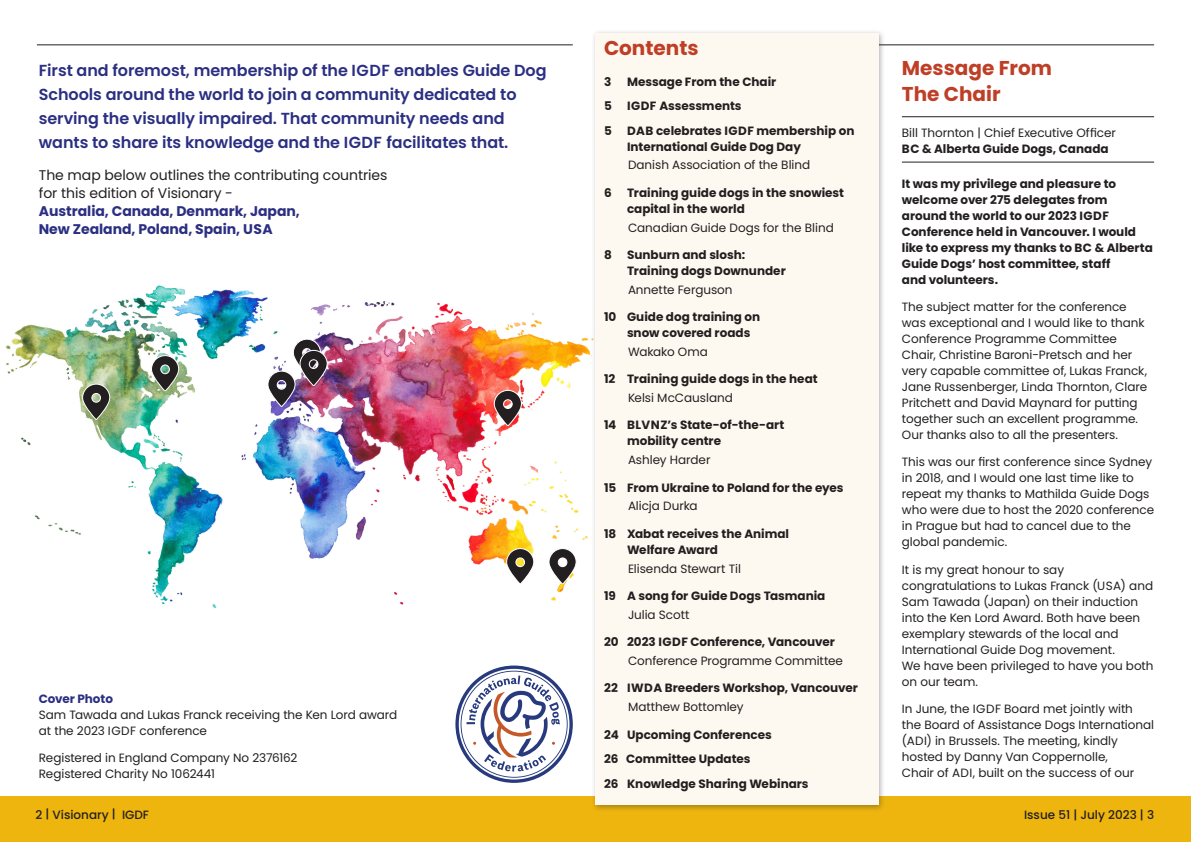
<style>
.page{position:relative;width:1191px;height:842px;background:#fff}
.page>*{position:absolute;margin:0;border:0;box-sizing:border-box;transform-origin:0 0}
.t1{font:700 20px/26px "Poppins";color:#bf3e26}
.Feature_text{font:600 16px/24px "Poppins";letter-spacing:-.005em;color:#2b2f82}
._14pt{font:14px/18px "Poppins";letter-spacing:-.005em;color:#231f20}
.Body_Text{font:12px/16px "Poppins";letter-spacing:-.005em;color:#231f20}
.Body_Bold{font:700 12px/16px "Poppins";color:#231f20}
.Body_text{font:12px/16px "Poppins";letter-spacing:-.005em;color:#231f20}
.t2{font:500 12px "Poppins";color:#231f20}
.s1{font-weight:700;color:#2b2f82}
.s2{font-weight:700}
</style>
<div class="page">
<div style="left:0;top:797px;width:1191px;height:45px;background:#eeb50e"></div>
<hr style="left:37px;top:44px;width:536px;height:1px;background:#231f20">
<hr style="left:618px;top:44px;width:536px;height:1px;background:#231f20">
<img style="left:5px;top:285px;width:586px;height:324px">
<svg style="left:493px;top:390px;width:29px;height:35px"></svg>
<svg style="left:81px;top:383px;width:29px;height:36px"></svg>
<svg style="left:548px;top:548px;width:29px;height:36px"></svg>
<svg style="left:150px;top:355px;width:29px;height:36px"></svg>
<svg style="left:505px;top:548px;width:29px;height:36px"></svg>
<img style="left:267px;top:338px;width:61px;height:68px">
<svg style="left:455px;top:665px;width:118px;height:118px"></svg>
<div style="left:591px;top:29px;width:294px;height:783px;background:#231f20;opacity:.35"></div>
<div style="left:595px;top:33px;width:283px;height:772px;background:#fef9f0"></div>
<hr style="left:902px;top:116px;width:252px;height:1px;background:#231f20">
<hr style="left:902px;top:162px;width:252px;height:1px;background:#231f20">
<p class="Feature_text" style="left:39px;top:58px;width:509px">First and foremost, membership of the IGDF enables Guide Dog Schools around the world to join a community dedicated to serving the visually impaired. That community needs and wants to share its knowledge and the IGDF facilitates that.</p>
<p class="_14pt" style="left:39px;top:166px;width:350px">The map below outlines the contributing countries for this edition of Visionary -<br><span class="s1">Australia, Canada, Denmark, Japan,<br>New Zealand, Poland, Spain, USA</span></p>
<p class="Body_text" style="left:39px;top:691px;width:360px"><span class="s1">Cover Photo<br></span>Sam Tawada and Lukas Franck receiving the Ken Lord award at the 2023 IGDF conference</p>
<p class="Body_text" style="left:39px;top:750px;width:260px">Registered in England Company No 2376162<br>Registered Charity No 1062441</p>
<h2 class="t1" style="left:604px;top:35px;width:96px">Contents</h2>
<p class="Body_Bold" style="left:604px;top:73px;width:9px">3</p>
<p class="Body_Bold" style="left:627px;top:73px;width:151px">Message From the Chair</p>
<p class="Body_Bold" style="left:604px;top:98px;width:9px">5</p>
<p class="Body_Bold" style="left:627px;top:98px;width:116px">IGDF Assessments</p>
<p class="Body_Bold" style="left:604px;top:122px;width:9px">5</p>
<p class="Body_Bold" style="left:627px;top:122px;width:229px">DAB celebrates IGDF membership on</p>
<p class="Body_Bold" style="left:627px;top:138px;width:175px">International Guide Dog Day</p>
<p class="Body_Text" style="left:628px;top:157px;width:184px">Danish Association of the Blind</p>
<p class="Body_Bold" style="left:604px;top:185px;width:9px">6</p>
<p class="Body_Bold" style="left:627px;top:185px;width:219px">Training guide dogs in the snowiest</p>
<p class="Body_Bold" style="left:627px;top:201px;width:119px">capital in the world</p>
<p class="Body_Text" style="left:628px;top:219px;width:207px">Canadian Guide Dogs for the Blind</p>
<p class="Body_Bold" style="left:604px;top:247px;width:9px">8</p>
<p class="Body_Bold" style="left:627px;top:247px;width:120px">Sunburn and slosh:</p>
<p class="Body_Bold" style="left:627px;top:263px;width:160px">Training dogs Downunder</p>
<p class="Body_Text" style="left:628px;top:282px;width:106px">Annette Ferguson</p>
<p class="Body_Bold" style="left:604px;top:309px;width:158px">10 Guide dog training on</p>
<p class="Body_Bold" style="left:627px;top:325px;width:125px">snow covered roads</p>
<p class="Body_Text" style="left:628px;top:344px;width:81px">Wakako Oma</p>
<p class="Body_Bold" style="left:604px;top:371px;width:215px">12 Training guide dogs in the heat</p>
<p class="Body_Text" style="left:628px;top:390px;width:106px">Kelsi McCausland</p>
<p class="Body_Bold" style="left:604px;top:417px;width:182px">14 BLVNZ’s State-of-the-art</p>
<p class="Body_Bold" style="left:627px;top:433px;width:96px">mobility centre</p>
<p class="Body_Text" style="left:628px;top:452px;width:84px">Ashley Harder</p>
<p class="Body_Bold" style="left:604px;top:479px;width:241px">15 From Ukraine to Poland for the eyes</p>
<p class="Body_Text" style="left:628px;top:498px;width:71px">Alicja Durka</p>
<p class="Body_Bold" style="left:604px;top:526px;width:187px">18 Xabat receives the Animal</p>
<p class="Body_Bold" style="left:627px;top:542px;width:92px">Welfare Award</p>
<p class="Body_Text" style="left:628px;top:560px;width:115px">Elisenda Stewart Til</p>
<p class="Body_Bold" style="left:604px;top:588px;width:223px">19 A song for Guide Dogs Tasmania</p>
<p class="Body_Text" style="left:628px;top:607px;width:63px">Julia Scott</p>
<p class="Body_Bold" style="left:604px;top:634px;width:232px">20 2023 IGDF Conference, Vancouver</p>
<p class="Body_Text" style="left:628px;top:653px;width:216px">Conference Programme Committee</p>
<p class="Body_Bold" style="left:604px;top:680px;width:255px">22 IWDA Breeders Workshop, Vancouver</p>
<p class="Body_Text" style="left:628px;top:699px;width:117px">Matthew Bottomley</p>
<p class="Body_Bold" style="left:604px;top:726px;width:169px">24 Upcoming Conferences</p>
<p class="Body_Bold" style="left:604px;top:751px;width:148px">26 Committee Updates</p>
<p class="Body_Bold" style="left:604px;top:775px;width:206px">26 Knowledge Sharing Webinars</p>
<h2 class="t1" style="left:902px;top:56px;width:152px">Message From<br>The Chair</h2>
<p class="Body_text" style="left:902px;top:125px;width:216px">Bill Thornton | Chief Executive Officer<br><span class="s2">BC &amp; Alberta Guide Dogs, Canada</span></p>
<p class="Body_Bold" style="left:902px;top:175px;width:252px">It was my privilege and pleasure to welcome over 275 delegates from around the world to our 2023 IGDF<br>Conference held in Vancouver. I would like to express my thanks to BC &amp; Alberta<br>Guide Dogs’ host committee, staff<br>and volunteers.</p>
<p class="Body_Text" style="left:902px;top:299px;width:247px">The subject matter for the conference was exceptional and I would like to thank Conference Programme Committee Chair, Christine Baroni-Pretsch and her very capable committee of, Lukas Franck, Jane Russenberger, Linda Thornton, Clare Pritchett and David Maynard for putting together such an excellent programme.<br>Our thanks also to all the presenters.</p>
<p class="Body_Text" style="left:902px;top:454px;width:254px">This was our first conference since Sydney in 2018, and I would one last time like to repeat my thanks to Mathilda Guide Dogs who were due to host the 2020 conference in Prague but had to cancel due to the global pandemic.</p>
<p class="Body_Text" style="left:902px;top:562px;width:253px">It is my great honour to say congratulations to Lukas Franck (USA) and Sam Tawada (Japan) on their induction into the Ken Lord Award. Both have been exemplary stewards of the local and International Guide Dog movement.<br>We have been privileged to have you both on our team.</p>
<p class="Body_Text" style="left:902px;top:701px;width:254px">In June, the IGDF Board met jointly with the Board of Assistance Dogs International (ADI) in Brussels. The meeting, kindly hosted by Danny Van Coppernolle,<br>Chair of ADI, built on the success of our</p>
<p class="t2" style="left:35px;top:808px;width:115px">2 | Visionary | IGDF</p>
<p class="t2" style="left:1024px;top:808px;width:132px">Issue 51 | July 2023 | 3</p>
</div>
